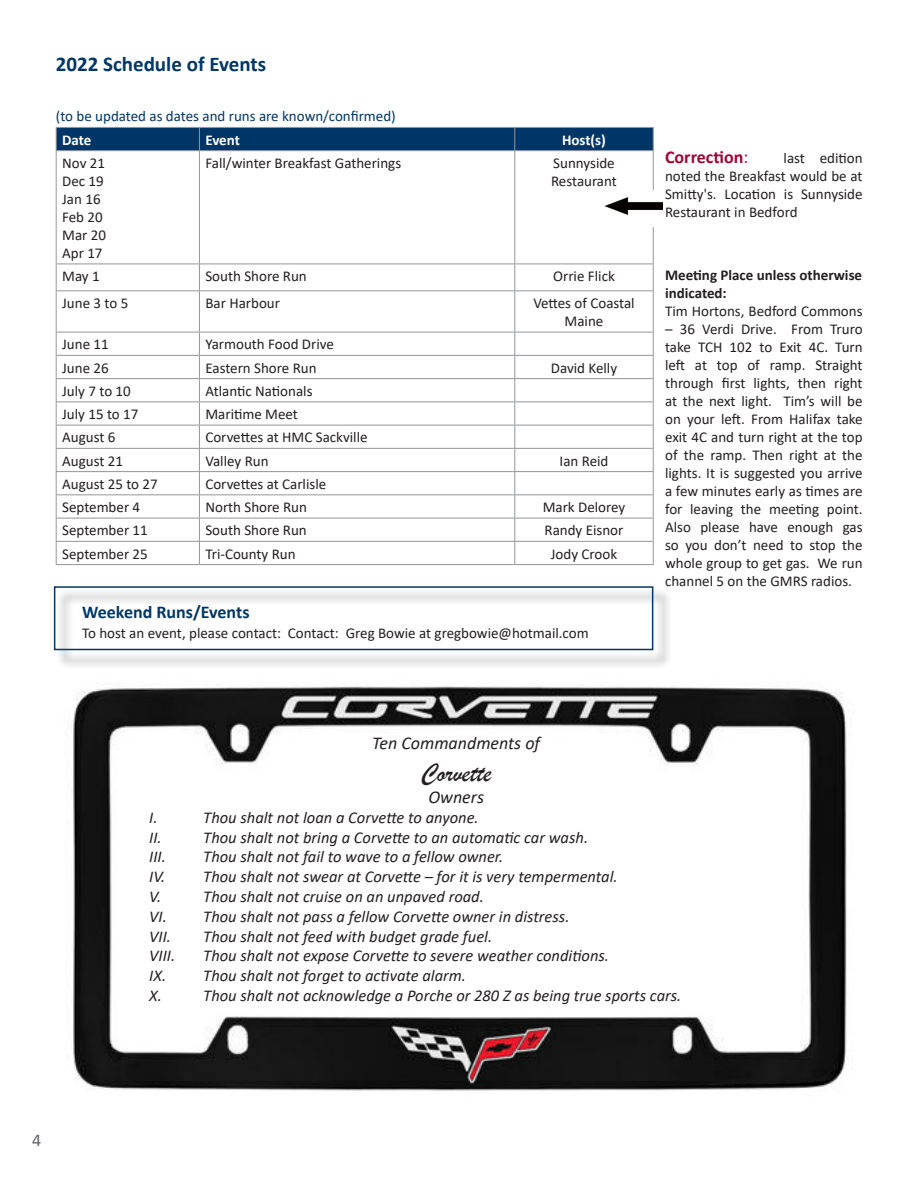
<style>
.page{position:relative;width:918px;height:1188px;background:#fff}
.page>*{position:absolute;margin:0;border:0;box-sizing:border-box;transform-origin:0 0}
.t1{font:27px "Brush Script";color:#231f20}
.t2{font:700 21px "Calibri";color:#003667}
.t3{font:italic 18px "Calibri";color:#231f20}
.t4{font:700 18px "Calibri";color:#003667}
.t5{font:700 18px "Calibri";color:#a40133}
.t6{font:18px "Calibri";color:#636366}
.t7{font:italic 16.5px "Calibri";color:#231f20}
.t8{font:15px/18px "Calibri";color:#231f20;text-align:justify}
.t9{font:15px "Calibri";color:#003667}
.t10{font:700 15px/18px "Calibri";color:#231f20}
.t11{font:700 15px "Calibri";letter-spacing:-.01em;color:#fff}
.s1{font-weight:400}
</style>
<div class="page">
<div style="left:56px;top:127px;width:598px;height:23px;background:#003667"></div>
<hr style="left:56px;top:150px;width:143px;height:1px;background:#939598">
<hr style="left:56px;top:151px;width:1px;height:113px;background:#939598">
<hr style="left:199px;top:150px;width:316px;height:1px;background:#939598">
<hr style="left:199px;top:151px;width:1px;height:113px;background:#939598">
<hr style="left:515px;top:150px;width:139px;height:1px;background:#939598">
<hr style="left:514px;top:151px;width:1px;height:113px;background:#939598">
<hr style="left:653px;top:151px;width:1px;height:113px;background:#939598">
<hr style="left:56px;top:264px;width:143px;height:1px;background:#939598">
<svg style="left:56px;top:264px;width:1px;height:26px"></svg>
<hr style="left:199px;top:264px;width:316px;height:1px;background:#939598">
<svg style="left:199px;top:264px;width:1px;height:26px"></svg>
<hr style="left:515px;top:264px;width:139px;height:1px;background:#939598">
<svg style="left:514px;top:264px;width:1px;height:26px"></svg>
<svg style="left:653px;top:264px;width:1px;height:26px"></svg>
<hr style="left:56px;top:290px;width:143px;height:1px;background:#939598">
<hr style="left:56px;top:291px;width:1px;height:41px;background:#939598">
<hr style="left:199px;top:290px;width:316px;height:1px;background:#939598">
<hr style="left:199px;top:291px;width:1px;height:41px;background:#939598">
<hr style="left:515px;top:290px;width:139px;height:1px;background:#939598">
<hr style="left:514px;top:291px;width:1px;height:41px;background:#939598">
<hr style="left:653px;top:291px;width:1px;height:41px;background:#939598">
<hr style="left:56px;top:332px;width:143px;height:1px;background:#939598">
<hr style="left:199px;top:332px;width:316px;height:1px;background:#939598">
<hr style="left:515px;top:332px;width:139px;height:1px;background:#939598">
<hr style="left:56px;top:355px;width:143px;height:1px;background:#939598">
<hr style="left:199px;top:355px;width:316px;height:1px;background:#939598">
<hr style="left:515px;top:355px;width:139px;height:1px;background:#939598">
<hr style="left:56px;top:378px;width:143px;height:1px;background:#939598">
<hr style="left:199px;top:378px;width:316px;height:1px;background:#939598">
<hr style="left:515px;top:378px;width:139px;height:1px;background:#939598">
<hr style="left:56px;top:401px;width:143px;height:1px;background:#939598">
<hr style="left:199px;top:401px;width:316px;height:1px;background:#939598">
<hr style="left:515px;top:401px;width:139px;height:1px;background:#939598">
<hr style="left:56px;top:425px;width:143px;height:1px;background:#939598">
<hr style="left:199px;top:425px;width:316px;height:1px;background:#939598">
<hr style="left:515px;top:425px;width:139px;height:1px;background:#939598">
<hr style="left:56px;top:448px;width:143px;height:1px;background:#939598">
<hr style="left:199px;top:448px;width:316px;height:1px;background:#939598">
<hr style="left:515px;top:448px;width:139px;height:1px;background:#939598">
<hr style="left:56px;top:471px;width:143px;height:1px;background:#939598">
<hr style="left:199px;top:471px;width:316px;height:1px;background:#939598">
<hr style="left:515px;top:471px;width:139px;height:1px;background:#939598">
<hr style="left:56px;top:494px;width:143px;height:1px;background:#939598">
<hr style="left:199px;top:494px;width:316px;height:1px;background:#939598">
<hr style="left:515px;top:494px;width:139px;height:1px;background:#939598">
<hr style="left:56px;top:518px;width:143px;height:1px;background:#939598">
<hr style="left:199px;top:518px;width:316px;height:1px;background:#939598">
<hr style="left:515px;top:518px;width:139px;height:1px;background:#939598">
<hr style="left:56px;top:541px;width:143px;height:1px;background:#939598">
<svg style="left:56px;top:332px;width:1px;height:232px"></svg>
<hr style="left:199px;top:541px;width:316px;height:1px;background:#939598">
<svg style="left:199px;top:332px;width:1px;height:232px"></svg>
<hr style="left:515px;top:541px;width:139px;height:1px;background:#939598">
<svg style="left:514px;top:332px;width:1px;height:232px"></svg>
<svg style="left:653px;top:332px;width:1px;height:232px"></svg>
<hr style="left:56px;top:564px;width:143px;height:1px;background:#939598">
<hr style="left:199px;top:564px;width:316px;height:1px;background:#939598">
<hr style="left:515px;top:564px;width:139px;height:1px;background:#939598">
<img style="left:604px;top:190px;width:59px;height:37px">
<img style="left:73px;top:686px;width:774px;height:405px">
<div style="left:56px;top:589px;width:616px;height:80px;background:#231f20;opacity:.75"></div>
<div style="left:54px;top:586px;width:599px;height:64px;border:2px solid #003667"></div>
<p class="t2" style="left:56px;top:49px;width:212px">2022 Schedule of Events</p>
<p class="t9" style="left:56px;top:106px;width:342px">(to be updated as dates and runs are known/confirmed)</p>
<p class="t11" style="left:62px;top:129px;width:31px">Date</p>
<p class="t11" style="left:205px;top:129px;width:36px">Event</p>
<p class="t11" style="left:562px;top:129px;width:45px">Host(s)</p>
<p class="t8" style="left:62px;top:154px;width:44px">Nov 21</p>
<p class="t8" style="left:62px;top:172px;width:43px">Dec 19</p>
<p class="t8" style="left:62px;top:190px;width:40px">Jan 16</p>
<p class="t8" style="left:62px;top:208px;width:42px">Feb 20</p>
<p class="t8" style="left:62px;top:226px;width:45px">Mar 20</p>
<p class="t8" style="left:62px;top:244px;width:42px">Apr 17</p>
<p class="t8" style="left:205px;top:154px;width:197px">Fall/winter Breakfast Gatherings</p>
<p class="t8" style="left:551px;top:154px;width:67px">Sunnyside<br>Restaurant</p>
<p class="t8" style="left:62px;top:267px;width:39px">May 1</p>
<p class="t8" style="left:205px;top:267px;width:103px">South Shore Run</p>
<p class="t8" style="left:553px;top:267px;width:63px">Orrie Flick</p>
<p class="t8" style="left:62px;top:294px;width:68px">June 3 to 5</p>
<p class="t8" style="left:205px;top:294px;width:76px">Bar Harbour</p>
<p class="t8" style="left:533px;top:294px;width:103px;text-align:center">Vettes of Coastal<br>Maine</p>
<p class="t8" style="left:62px;top:335px;width:48px">June 11</p>
<p class="t8" style="left:205px;top:335px;width:130px">Yarmouth Food Drive</p>
<p class="t8" style="left:62px;top:358px;width:48px">June 26</p>
<p class="t8" style="left:205px;top:358px;width:113px">Eastern Shore Run</p>
<p class="t8" style="left:551px;top:358px;width:68px">David Kelly</p>
<p class="t8" style="left:62px;top:381px;width:70px">July 7 to 10</p>
<p class="t8" style="left:205px;top:381px;width:109px">Atlantic Nationals</p>
<p class="t8" style="left:62px;top:405px;width:78px">July 15 to 17</p>
<p class="t8" style="left:205px;top:405px;width:94px">Maritime Meet</p>
<p class="t8" style="left:62px;top:428px;width:55px">August 6</p>
<p class="t8" style="left:205px;top:428px;width:164px">Corvettes at HMC Sackville</p>
<p class="t8" style="left:62px;top:451px;width:62px">August 21</p>
<p class="t8" style="left:205px;top:451px;width:65px">Valley Run</p>
<p class="t8" style="left:560px;top:451px;width:50px">Ian Reid</p>
<p class="t8" style="left:62px;top:474px;width:97px">August 25 to 27</p>
<p class="t8" style="left:205px;top:474px;width:122px">Corvettes at Carlisle</p>
<p class="t8" style="left:62px;top:498px;width:80px">September 4</p>
<p class="t8" style="left:205px;top:498px;width:103px">North Shore Run</p>
<p class="t8" style="left:543px;top:498px;width:84px">Mark Delorey</p>
<p class="t8" style="left:62px;top:521px;width:87px">September 11</p>
<p class="t8" style="left:205px;top:521px;width:103px">South Shore Run</p>
<p class="t8" style="left:545px;top:521px;width:80px">Randy Eisnor</p>
<p class="t8" style="left:62px;top:544px;width:87px">September 25</p>
<p class="t8" style="left:205px;top:544px;width:92px">Tri-County Run</p>
<p class="t8" style="left:551px;top:544px;width:68px">Jody Crook</p>
<p class="t4" style="left:82px;top:599px;width:169px">Weekend Runs/Events</p>
<p class="t8" style="left:82px;top:623px;width:508px">To host an event, please contact: Contact: Greg Bowie at gregbowie@hotmail.com</p>
<p class="t5" style="left:665px;top:144px;width:85px">Correction<span class="s1">:</span></p>
<p class="t8" style="left:665px;top:148px;width:199px;text-indent:119px">last edition noted the Breakfast would be at Smitty's. Location is Sunnyside Restaurant in Bedford</p>
<p class="t10" style="left:665px;top:266px;width:199px">Meeting Place unless otherwise indicated:</p>
<p class="t8" style="left:665px;top:302px;width:199px">Tim Hortons, Bedford Commons</p>
<p class="t8" style="left:665px;top:320px;width:199px">– 36 Verdi Drive. From Truro take TCH 102 to Exit 4C. Turn left at top of ramp. Straight through first lights, then right at the next light. Tim’s will be on your left. From Halifax take exit 4C and turn right at the top of the ramp. Then right at the lights. It is suggested you arrive a few minutes early as times are for leaving the meeting point.<br>Also please have enough gas so you don’t need to stop the whole group to get gas. We run channel 5 on the GMRS radios.</p>
<p class="t3" style="left:372px;top:731px;width:169px">Ten Commandments of</p>
<p class="t1" style="left:421px;top:757px;width:72px">Corvette</p>
<p class="t3" style="left:428px;top:785px;width:57px">Owners</p>
<p class="t7" style="left:149px;top:806px;width:10px">I.</p>
<p class="t7" style="left:203px;top:806px;width:277px">Thou shalt not loan a Corvette to anyone.</p>
<p class="t7" style="left:149px;top:826px;width:14px">II.</p>
<p class="t7" style="left:203px;top:826px;width:386px">Thou shalt not bring a Corvette to an automatic car wash.</p>
<p class="t7" style="left:149px;top:846px;width:18px">III.</p>
<p class="t7" style="left:203px;top:846px;width:302px">Thou shalt not fail to wave to a fellow owner.</p>
<p class="t7" style="left:149px;top:865px;width:470px">IV. Thou shalt not swear at Corvette – for it is very tempermental.</p>
<p class="t7" style="left:149px;top:885px;width:13px">V.</p>
<p class="t7" style="left:203px;top:885px;width:282px">Thou shalt not cruise on an unpaved road.</p>
<p class="t7" style="left:149px;top:905px;width:422px">VI. Thou shalt not pass a fellow Corvette owner in distress.</p>
<p class="t7" style="left:149px;top:925px;width:23px">VII.</p>
<p class="t7" style="left:203px;top:925px;width:290px">Thou shalt not feed with budget grade fuel.</p>
<p class="t7" style="left:149px;top:945px;width:27px">VIII.</p>
<p class="t7" style="left:203px;top:945px;width:407px">Thou shalt not expose Corvette to severe weather conditions.</p>
<p class="t7" style="left:149px;top:964px;width:318px">IX. Thou shalt not forget to activate alarm.</p>
<p class="t7" style="left:149px;top:984px;width:14px">X.</p>
<p class="t7" style="left:203px;top:984px;width:480px">Thou shalt not acknowledge a Porche or 280 Z as being true sports cars.</p>
<p class="t6" style="left:32px;top:1128px;width:11px">4</p>
</div>
